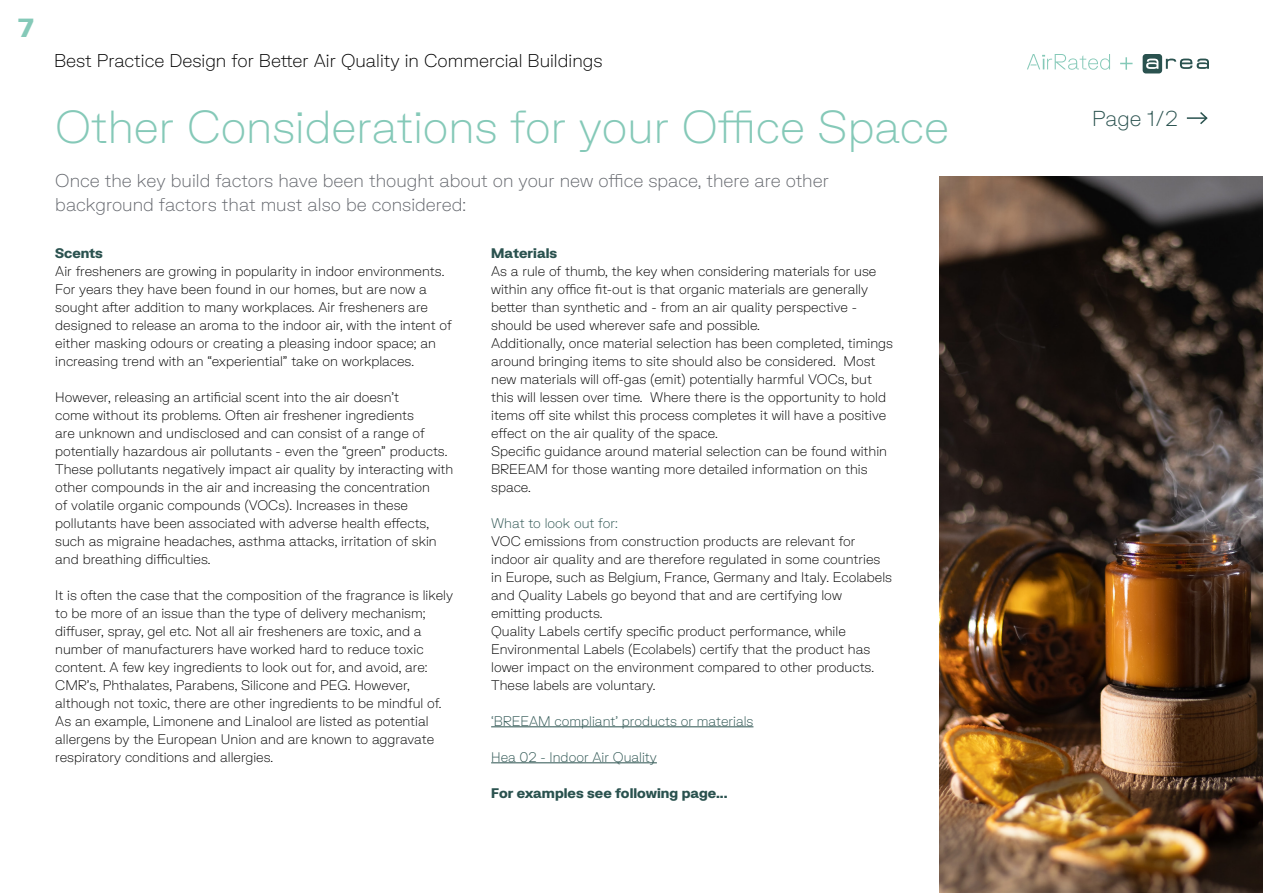
<style>
.page{position:relative;width:1263px;height:893px;background:#fff}
.page>*{position:absolute;margin:0;border:0;box-sizing:border-box;transform-origin:0 0}
.t1{font:100 45px "Air Rated";color:#85c9b8}
.t2{font:900 25.5px "Air Rated";color:#85c9b8}
.t3{font:100 21px "Air Rated";color:#2a524f}
.t4{font:100 18px/24px "Air Rated";color:#65686e}
.t5{font:100 18px "Air Rated";color:#000}
.t6{font:100 13.5px/18px "Air Rated";color:#000}
.t7{font:100 13.5px "Air Rated";color:#2a524f}
.t8{font:900 13.5px "Air Rated";color:#2a524f}
</style>
<div class="page">
<img style="left:940px;top:176px;width:323px;height:717px">
<hr style="left:491px;top:726px;width:262px;height:1px;background:#2a524f">
<hr style="left:491px;top:762px;width:166px;height:1px;background:#2a524f">
<svg style="left:1187px;top:112px;width:21px;height:13px"></svg>
<svg style="left:1027px;top:54px;width:83px;height:16px"></svg>
<svg style="left:1120px;top:57px;width:12px;height:13px"></svg>
<svg style="left:1143px;top:54px;width:66px;height:19px"></svg>
<h2 class="t2" style="left:18px;top:9px;width:17px">7</h2>
<h3 class="t5" style="left:54px;top:47px;width:550px">Best Practice Design for Better Air Quality in Commercial Buildings</h3>
<h1 class="t1" style="left:55px;top:93px;width:895px">Other Considerations for your Office Space</h1>
<h3 class="t3" style="left:1092px;top:102px;width:87px">Page 1/2</h3>
<h3 class="t4" style="left:55px;top:167px;width:775px">Once the key build factors have been thought about on your new office space, there are other background factors that must also be considered:</h3>
<p class="t8" style="left:55px;top:243px;width:49px">Scents</p>
<p class="t6" style="left:55px;top:261px;width:398px">Air fresheners are growing in popularity in indoor environments.<br>For years they have been found in our homes, but are now a sought after addition to many workplaces. Air fresheners are designed to release an aroma to the indoor air, with the intent of either masking odours or creating a pleasing indoor space; an increasing trend with an “experiential” take on workplaces.</p>
<p class="t6" style="left:55px;top:387px;width:400px">However, releasing an artificial scent into the air doesn’t<br>come without its problems. Often air freshener ingredients<br>are unknown and undisclosed and can consist of a range of potentially hazardous air pollutants - even the “green” products.<br>These pollutants negatively impact air quality by interacting with other compounds in the air and increasing the concentration<br>of volatile organic compounds (VOCs). Increases in these pollutants have been associated with adverse health effects, such as migraine headaches, asthma attacks, irritation of skin and breathing difficulties.</p>
<p class="t6" style="left:55px;top:585px;width:399px">It is often the case that the composition of the fragrance is likely to be more of an issue than the type of delivery mechanism; diffuser, spray, gel etc. Not all air fresheners are toxic, and a number of manufacturers have worked hard to reduce toxic content. A few key ingredients to look out for, and avoid, are:<br>CMR’s, Phthalates, Parabens, Silicone and PEG. However, although not toxic, there are other ingredients to be mindful of.<br>As an example, Limonene and Linalool are listed as potential allergens by the European Union and are known to aggravate respiratory conditions and allergies.</p>
<p class="t8" style="left:491px;top:243px;width:68px">Materials</p>
<p class="t6" style="left:491px;top:261px;width:403px">As a rule of thumb, the key when considering materials for use within any office fit-out is that organic materials are generally better than synthetic and - from an air quality perspective - should be used wherever safe and possible.<br>Additionally, once material selection has been completed, timings around bringing items to site should also be considered. Most new materials will off-gas (emit) potentially harmful VOCs, but this will lessen over time. Where there is the opportunity to hold items off site whilst this process completes it will have a positive effect on the air quality of the space.<br>Specific guidance around material selection can be found within BREEAM for those wanting more detailed information on this space.</p>
<p class="t7" style="left:491px;top:513px;width:128px">What to look out for:</p>
<p class="t6" style="left:491px;top:531px;width:402px">VOC emissions from construction products are relevant for indoor air quality and are therefore regulated in some countries in Europe, such as Belgium, France, Germany and Italy. Ecolabels and Quality Labels go beyond that and are certifying low emitting products.<br>Quality Labels certify specific product performance, while Environmental Labels (Ecolabels) certify that the product has lower impact on the environment compared to other products.<br>These labels are voluntary.</p>
<p class="t7" style="left:491px;top:711px;width:264px">‘BREEAM compliant’ products or materials</p>
<p class="t7" style="left:491px;top:747px;width:167px">Hea 02 - Indoor Air Quality</p>
<p class="t8" style="left:491px;top:783px;width:238px">For examples see following page...</p>
</div>
